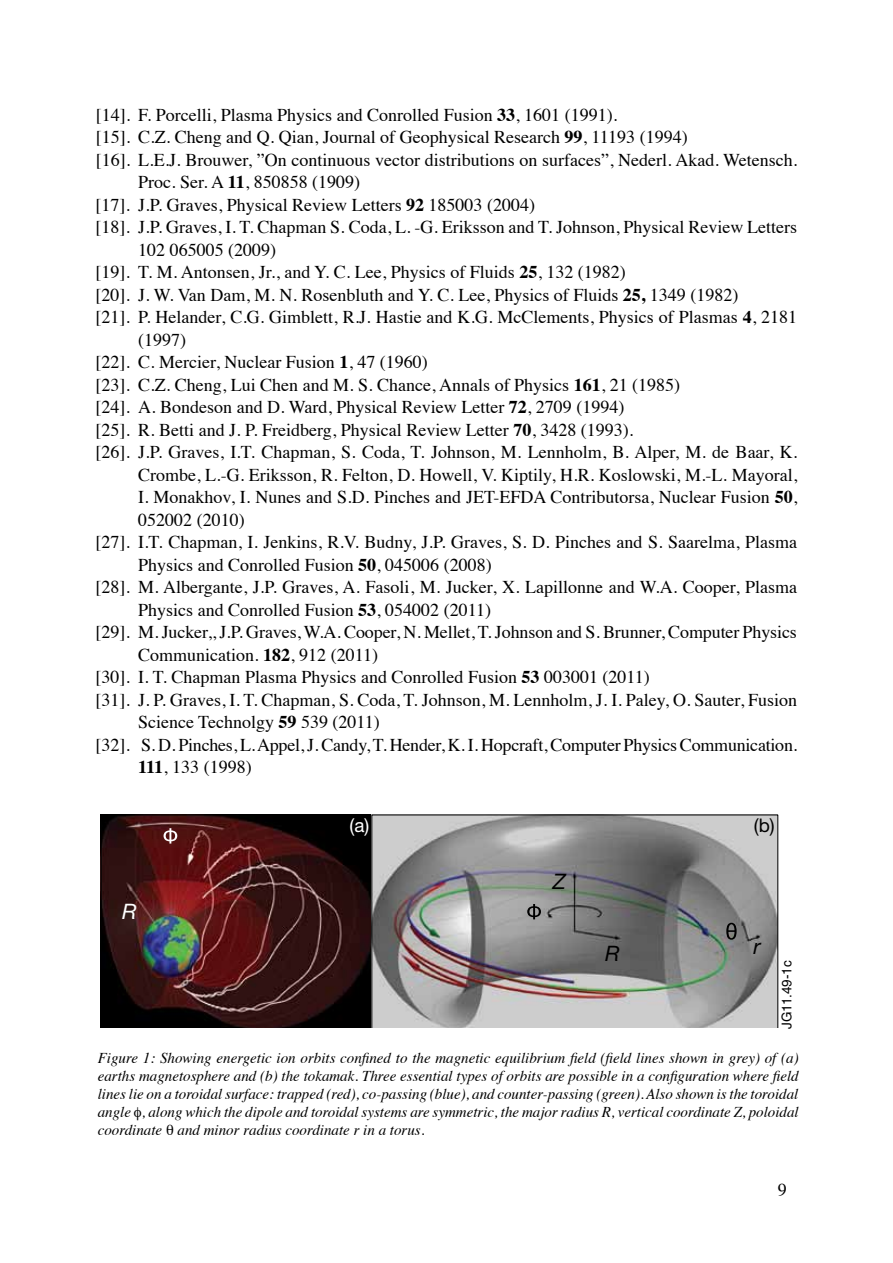
<style>
.page{position:relative;width:893px;height:1263px;background:#fff}
.page>*{position:absolute;margin:0;border:0;box-sizing:border-box;transform-origin:0 0}
.t1{font:italic 21.3px "Helvetica Neue";color:#000}
.t2{font:italic 21.3px "Helvetica Neue";color:#fff}
.t3{font:18.75px "Helvetica Neue";color:#fff}
.t4{font:18.75px "Helvetica Neue";color:#000}
.t5{font:18px "Times";color:#000}
.t6{font:italic 15px/18px "Times";color:#000;text-align:justify}
.t7{font:13.5px "Helvetica";color:#000}
.s1{font-weight:700}
</style>
<div class="page">
<img style="left:101px;top:815px;width:270px;height:212px">
<img style="left:372px;top:815px;width:406px;height:212px">
<svg style="left:527px;top:904px;width:14px;height:15px"></svg>
<svg style="left:726px;top:923px;width:11px;height:17px"></svg>
<svg style="left:164px;top:828px;width:13px;height:15px"></svg>
<p class="t5" style="left:96px;top:98px;width:523px">[14]. F. Porcelli, Plasma Physics and Conrolled Fusion <span class="s1">33</span>, 1601 (1991).</p>
<p class="t5" style="left:96px;top:120px;width:594px">[15]. C.Z. Cheng and Q. Qian, Journal of Geophysical Research <span class="s1">99</span>, 11193 (1994)</p>
<p class="t5" style="left:96px;top:143px;width:703px">[16]. L.E.J. Brouwer, ”On continuous vector distributions on surfaces”, Nederl. Akad. Wetensch.</p>
<p class="t5" style="left:138px;top:165px;width:224px">Proc. Ser. A <span class="s1">11</span>, 850858 (1909)</p>
<p class="t5" style="left:96px;top:188px;width:441px">[17]. J.P. Graves, Physical Review Letters <span class="s1">92</span> 185003 (2004)</p>
<p class="t5" style="left:96px;top:210px;width:703px">[18]. J.P. Graves, I. T. Chapman S. Coda, L. -G. Eriksson and T. Johnson, Physical Review Letters</p>
<p class="t5" style="left:138px;top:233px;width:139px">102 065005 (2009)</p>
<p class="t5" style="left:96px;top:255px;width:532px">[19]. T. M. Antonsen, Jr., and Y. C. Lee, Physics of Fluids <span class="s1">25</span>, 132 (1982)</p>
<p class="t5" style="left:96px;top:278px;width:644px">[20]. J. W. Van Dam, M. N. Rosenbluth and Y. C. Lee, Physics of Fluids <span class="s1">25,</span> 1349 (1982)</p>
<p class="t5" style="left:96px;top:300px;width:703px">[21]. P. Helander, C.G. Gimblett, R.J. Hastie and K.G. McClements, Physics of Plasmas <span class="s1">4</span>, 2181</p>
<p class="t5" style="left:138px;top:323px;width:49px">(1997)</p>
<p class="t5" style="left:96px;top:345px;width:334px">[22]. C. Mercier, Nuclear Fusion <span class="s1">1</span>, 47 (1960)</p>
<p class="t5" style="left:96px;top:368px;width:586px">[23]. C.Z. Cheng, Lui Chen and M. S. Chance, Annals of Physics <span class="s1">161</span>, 21 (1985)</p>
<p class="t5" style="left:96px;top:390px;width:530px">[24]. A. Bondeson and D. Ward, Physical Review Letter <span class="s1">72</span>, 2709 (1994)</p>
<p class="t5" style="left:96px;top:413px;width:539px">[25]. R. Betti and J. P. Freidberg, Physical Review Letter <span class="s1">70</span>, 3428 (1993).</p>
<p class="t5" style="left:96px;top:435px;width:703px">[26]. J.P. Graves, I.T. Chapman, S. Coda, T. Johnson, M. Lennholm, B. Alper, M. de Baar, K.</p>
<p class="t5" style="left:138px;top:458px;width:661px">Crombe, L.-G. Eriksson, R. Felton, D. Howell, V. Kiptily, H.R. Koslowski, M.-L. Mayoral,</p>
<p class="t5" style="left:138px;top:480px;width:661px">I. Monakhov, I. Nunes and S.D. Pinches and JET-EFDA Contributorsa, Nuclear Fusion <span class="s1">50</span>,</p>
<p class="t5" style="left:138px;top:503px;width:108px">052002 (2010)</p>
<p class="t5" style="left:96px;top:525px;width:703px">[27]. I.T. Chapman, I. Jenkins, R.V. Budny, J.P. Graves, S. D. Pinches and S. Saarelma, Plasma</p>
<p class="t5" style="left:138px;top:548px;width:355px">Physics and Conrolled Fusion <span class="s1">50</span>, 045006 (2008)</p>
<p class="t5" style="left:96px;top:570px;width:703px">[28]. M. Albergante, J.P. Graves, A. Fasoli, M. Jucker, X. Lapillonne and W.A. Cooper, Plasma</p>
<p class="t5" style="left:138px;top:593px;width:354px">Physics and Conrolled Fusion <span class="s1">53</span>, 054002 (2011)</p>
<p class="t5" style="left:96px;top:615px;width:703px">[29]. M. Jucker,, J.P. Graves, W.A. Cooper, N. Mellet, T. Johnson and S. Brunner, Computer Physics</p>
<p class="t5" style="left:138px;top:638px;width:241px">Communication. <span class="s1">182</span>, 912 (2011)</p>
<p class="t5" style="left:96px;top:660px;width:556px">[30]. I. T. Chapman Plasma Physics and Conrolled Fusion <span class="s1">53</span> 003001 (2011)</p>
<p class="t5" style="left:96px;top:683px;width:703px">[31]. J. P. Graves, I. T. Chapman, S. Coda, T. Johnson, M. Lennholm, J. I. Paley, O. Sauter, Fusion</p>
<p class="t5" style="left:138px;top:705px;width:243px">Science Technolgy <span class="s1">59</span> 539 (2011)</p>
<p class="t5" style="left:96px;top:728px;width:703px">[32]. S. D. Pinches, L. Appel, J. Candy, T. Hender, K. I. Hopcraft, Computer Physics Communication.</p>
<p class="t5" style="left:138px;top:750px;width:115px"><span class="s1">111</span>, 133 (1998)</p>
<p class="t3" style="left:350px;top:814px;width:21px">(a)</p>
<p class="t4" style="left:754px;top:814px;width:22px">(b)</p>
<p class="t2" style="left:122px;top:899px;width:16px">R</p>
<p class="t1" style="left:553px;top:869px;width:15px">Z</p>
<p class="t1" style="left:605px;top:940px;width:16px">R</p>
<p class="t1" style="left:754px;top:934px;width:9px">r</p>
<p class="t7" style="left:779px;top:1029px;width:70px;rotate:-90deg">JG11.49-1c</p>
<p class="t6" style="left:98px;top:1048px;width:702px">Figure 1: Showing energetic ion orbits confined to the magnetic equilibrium field (field lines shown in grey) of (a) earths magnetosphere and (b) the tokamak. Three essential types of orbits are possible in a configuration where field lines lie on a toroidal surface: trapped (red), co-passing (blue), and counter-passing (green). Also shown is the toroidal angle , along which the dipole and toroidal systems are symmetric, the major radius R, vertical coordinate Z, poloidal coordinate ❑ and minor radius coordinate r in a torus.</p>
<p class="t5" style="left:778px;top:1173px;width:10px">9</p>
</div>
